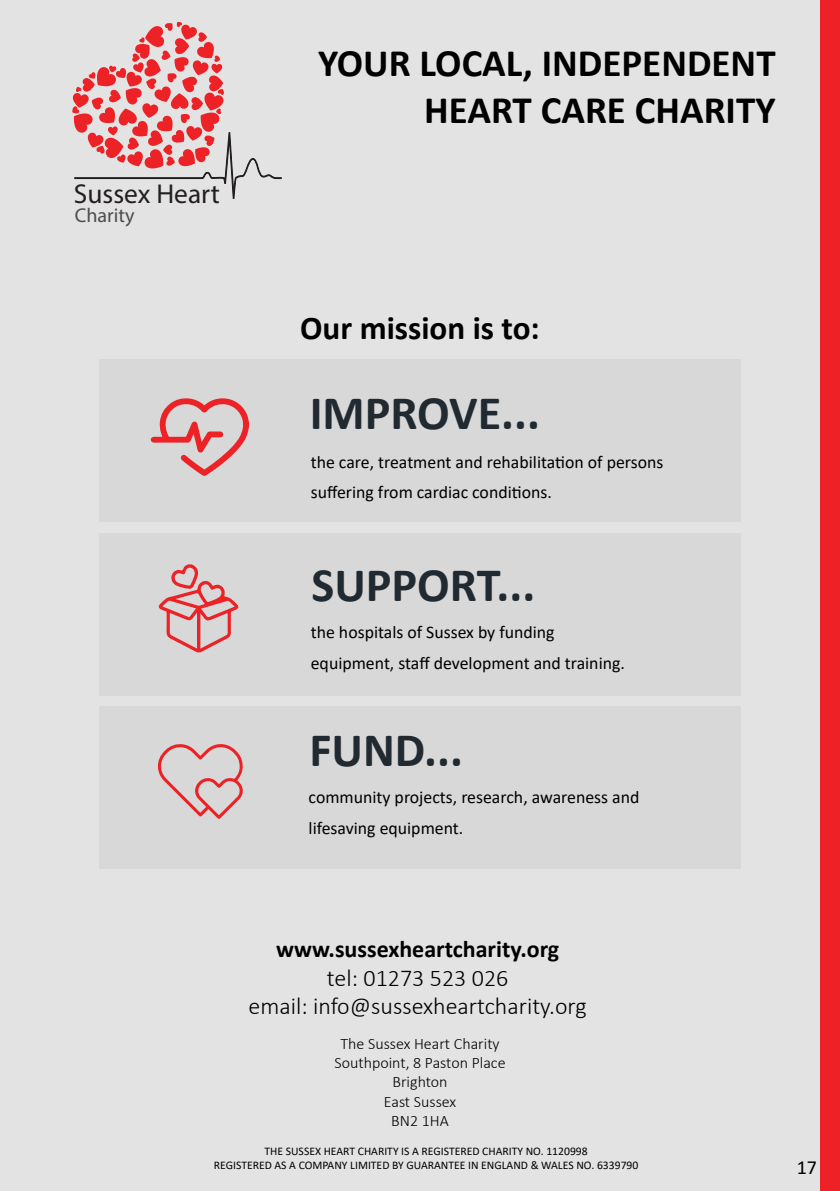
<style>
.page{position:relative;width:840px;height:1191px;background:#fff}
.page>*{position:absolute;margin:0;border:0;box-sizing:border-box;transform-origin:0 0}
.t1{font:700 48.2px "Calibri";color:#202a30}
.t2{font:700 39px/46.8px "Calibri";color:#000;text-align:right}
.t3{font:700 33.2px "Calibri";color:#000}
.t4{font:27.4px "Myriad Pro";color:#231f20}
.t5{font:300 24px/28.8px "Calibri";color:#000;text-align:center}
.t6{font:700 24px "Calibri";color:#000}
.t7{font:20px "Myriad Pro";color:#4d4d4d}
.t8{font:20px "Calibri";color:#000}
.t9{font:17.8px/30.4px "Calibri";color:#000}
.t10{font:300 16px/19.2px "Calibri";color:#000;text-align:center}
.t11{font:11.6px/14px "Calibri";color:#000;text-align:center}
</style>
<div class="page">
<div style="left:0;top:0;width:839px;height:1191px;background:#e3e3e3"></div>
<svg style="left:72px;top:22px;width:209px;height:177px"></svg>
<div style="left:99px;top:532px;width:641px;height:163px;background:#d8d8d8"></div>
<div style="left:99px;top:359px;width:641px;height:163px;background:#d8d8d8"></div>
<div style="left:99px;top:705px;width:641px;height:163px;background:#d8d8d8"></div>
<svg style="left:151px;top:398px;width:98px;height:78px"></svg>
<svg style="left:158px;top:564px;width:81px;height:88px"></svg>
<svg style="left:158px;top:744px;width:85px;height:75px"></svg>
<div style="left:819px;top:0;width:20px;height:1191px;background:#ed2126"></div>
<h3 class="t4" style="left:74px;top:176px;width:147px">Sussex Heart</h3>
<p class="t7" style="left:75px;top:203px;width:61px">Charity</p>
<h2 class="t2" style="left:318px;top:39px;width:459px">YOUR LOCAL, INDEPENDENT<br>HEART CARE CHARITY</h2>
<h3 class="t3" style="left:300px;top:305px;width:241px">Our mission is to:</h3>
<h1 class="t1" style="left:309px;top:379px;width:231px">IMPROVE...</h1>
<p class="t9" style="left:310px;top:446px;width:354px">the care, treatment and rehabilitation of persons suffering from cardiac conditions.</p>
<h1 class="t1" style="left:311px;top:550px;width:225px">SUPPORT...</h1>
<p class="t9" style="left:310px;top:616px;width:315px">the hospitals of Sussex by funding equipment, staff development and training.</p>
<h1 class="t1" style="left:309px;top:715px;width:155px">FUND...</h1>
<p class="t9" style="left:308px;top:782px;width:332px">community projects, research, awareness and lifesaving equipment.</p>
<h3 class="t6" style="left:276px;top:931px;width:284px">www.sussexheartcharity.org</h3>
<h3 class="t5" style="left:248px;top:963px;width:339px">tel: 01273 523 026<br>email: info@sussexheartcharity.org</h3>
<p class="t10" style="left:334px;top:1034px;width:172px">The Sussex Heart Charity<br>Southpoint, 8 Paston Place<br>Brighton<br>East Sussex<br>BN2 1HA</p>
<p class="t11" style="left:214px;top:1144px;width:426px">THE SUSSEX HEART CHARITY IS A REGISTERED CHARITY NO. 1120998<br>REGISTERED AS A COMPANY LIMITED BY GUARANTEE IN ENGLAND &amp; WALES NO. 6339790</p>
<p class="t8" style="left:796px;top:1153px;width:22px">17</p>
</div>
